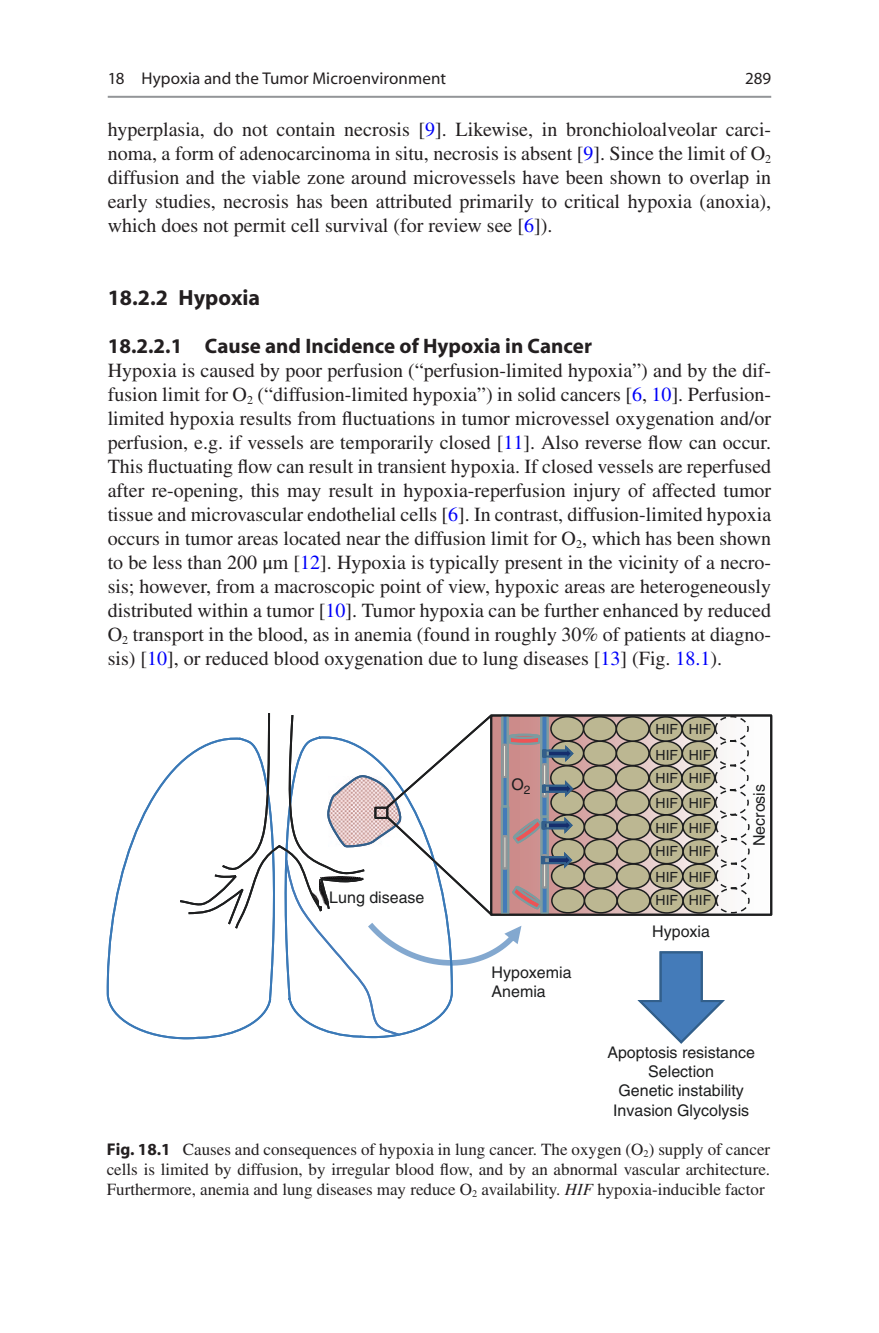
<style>
.page{position:relative;width:879px;height:1333px;background:#fff}
.page>*{position:absolute;margin:0;border:0;box-sizing:border-box;transform-origin:0 0}
.t1{font:700 22px "Kfwwrs Myriad";color:#231f20}
.t2{font:700 21px "Kfwwrs Myriad";color:#231f20}
.t3{font:20px/24px "Ycrwvv Times";color:#231f20;text-align:justify}
.t4{font:17px/20px "Ycrwvv Times";color:#231f20;text-align:justify}
.t5{font:17px "Krcqqn Myriad";letter-spacing:.005em;color:#231f20}
.t6{font:17px "Dvkflr Myriad";color:#231f20}
.t7{font:16px/19.2px "Csgrqb Helvetica";color:#1d1e1f;text-align:center}
.t8{font:14px/25px "Csgrqb Helvetica";color:#1d1e1f;text-align:justify}
.s1{color:#0000fa}
.s2{font-family:"Vhhvlp STIX General"}
.s3{font-family:"Kfwwrs Myriad";font-weight:700}
.s4{font-family:"Shgrbb Times";font-style:italic}
</style>
<div class="page">
<svg style="left:107px;top:764px;width:284px;height:276px"></svg>
<svg style="left:637px;top:951px;width:88px;height:93px"></svg>
<svg style="left:575px;top:714px;width:197px;height:202px"></svg>
<svg style="left:178px;top:713px;width:397px;height:324px"></svg>
<hr style="left:108px;top:96px;width:663px;height:2px;background:#939598">
<p class="t5" style="left:108px;top:70px;width:340px">18 Hypoxia and the Tumor Microenvironment</p>
<p class="t6" style="left:745px;top:70px;width:28px">289</p>
<p class="t3" style="left:108px;top:118px;width:665px">hyperplasia, do not contain necrosis [<span class="s1">9</span>]. Likewise, in bronchioloalveolar carci&shy;noma, a form of adenocarcinoma in situ, necrosis is absent [<span class="s1">9</span>]. Since the limit of O<sub>2 </sub>diffusion and the viable zone around microvessels have been shown to overlap in early studies, necrosis has been attributed primarily to critical hypoxia (anoxia), which does not permit cell survival (for review see [<span class="s1">6</span>]).</p>
<p class="t1" style="left:108px;top:286px;width:154px">18.2.2 Hypoxia</p>
<p class="t2" style="left:108px;top:334px;width:486px">18.2.2.1 Cause and Incidence of Hypoxia in Cancer</p>
<p class="t3" style="left:108px;top:358px;width:665px">Hypoxia is caused by poor perfusion (“perfusion-limited hypoxia”) and by the dif&shy;fusion limit for O<sub>2</sub> (“diffusion-limited hypoxia”) in solid cancers [<span class="s1">6</span>, <span class="s1">10</span>]. Perfusion&shy;limited hypoxia results from fluctuations in tumor microvessel oxygenation and/or perfusion, e.g. if vessels are temporarily closed [<span class="s1">11</span>]. Also reverse flow can occur.<br>This fluctuating flow can result in transient hypoxia. If closed vessels are reperfused after re-opening, this may result in hypoxia-reperfusion injury of affected tumor tissue and microvascular endothelial cells [<span class="s1">6</span>]. In contrast, diffusion-limited hypoxia occurs in tumor areas located near the diffusion limit for O<sub>2</sub>, which has been shown to be less than 200 <span class="s2">μ</span>m [<span class="s1">12</span>]. Hypoxia is typically present in the vicinity of a necro&shy;sis; however, from a macroscopic point of view, hypoxic areas are heterogeneously distributed within a tumor [<span class="s1">10</span>]. Tumor hypoxia can be further enhanced by reduced O<sub>2</sub> transport in the blood, as in anemia (found in roughly 30% of patients at diagno&shy;sis) [<span class="s1">10</span>], or reduced blood oxygenation due to lung diseases [<span class="s1">13</span>] (Fig. <span class="s1">18.1</span>).</p>
<p class="t7" style="left:329px;top:887px;width:97px">Lung disease</p>
<p class="t8" style="left:689px;top:716px;width:24px;line-height:25.6px">HIF<br>HIF</p>
<p class="t8" style="left:689px;top:765px;width:24px">HIF HIF HIF</p>
<p class="t8" style="left:689px;top:839px;width:24px">HIF HIF HIF</p>
<p class="t8" style="left:655px;top:716px;width:24px;line-height:25.6px">HIF<br>HIF</p>
<p class="t8" style="left:655px;top:765px;width:24px">HIF HIF HIF</p>
<p class="t8" style="left:655px;top:839px;width:24px">HIF HIF HIF</p>
<p class="t7" style="left:511px;top:774px;width:21px">O<sub>2</sub></p>
<p class="t7" style="left:749px;top:846px;width:64px;rotate:-90deg">Necrosis</p>
<p class="t7" style="left:491px;top:962px;width:82px;text-align:left">Hypoxemia<br>Anemia</p>
<p class="t7" style="left:652px;top:921px;width:59px">Hypoxia</p>
<p class="t7" style="left:607px;top:1042px;width:149px">Apoptosis resistance<br>Selection<br>Genetic instability<br>Invasion Glycolysis</p>
<p class="t4" style="left:107px;top:1138px;width:665px"><span class="s3">Fig. 18.1</span> Causes and consequences of hypoxia in lung cancer. The oxygen (O<sub>2</sub>) supply of cancer cells is limited by diffusion, by irregular blood flow, and by an abnormal vascular architecture.<br>Furthermore, anemia and lung diseases may reduce O<sub>2</sub> availability. <span class="s4">HIF</span> hypoxia-inducible factor</p>
</div>
